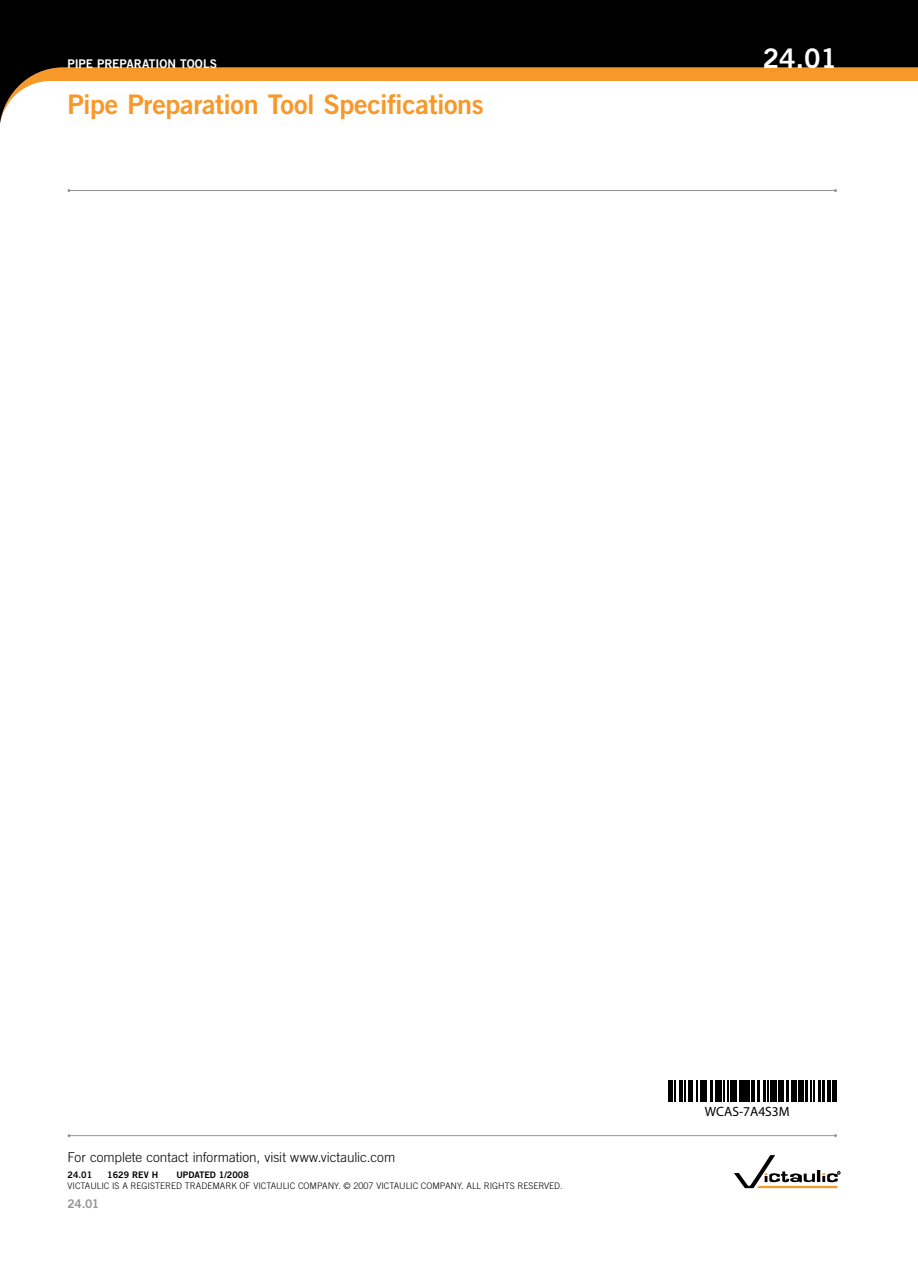
<style>
.page{position:relative;width:918px;height:1263px;background:#fff}
.page>*{position:absolute;margin:0;border:0;box-sizing:border-box;transform-origin:0 0}
.t1{font:27px "Trade Gothic LT Std Bd 2";letter-spacing:-.015em;color:#f89828}
.t2{font:27px "Trade Gothic LT Std Bd 2";color:#fff}
.t3{font:300 13.5px "Trade Gothic LT Std";color:#000}
.t4{font:300 13.5px "Helvetica";color:#000}
.t5{font:12px "Trade Gothic LT Std Bd 2";letter-spacing:-.005em;color:#fff}
.t6{font:12px "Trade Gothic LT Std Bd 2";color:#939598}
.t7{font:300 9px "Trade Gothic LT Std";color:#000}
.t8{font:9px "Trade Gothic LT Std Bd 2";color:#000}
</style>
<div class="page">
<svg style="left:0;top:0;width:918px;height:124px;fill:#000"></svg>
<hr style="left:69px;top:190px;width:767px;height:1px;background:#939598">
<svg style="left:734px;top:1155px;width:106px;height:33px"></svg>
<svg style="left:668px;top:1080px;width:169px;height:22px"></svg>
<hr style="left:668px;top:1080px;width:2px;height:21px;background:#000">
<svg style="left:671px;top:1080px;width:1px;height:21px"></svg>
<hr style="left:674px;top:1080px;width:2px;height:21px;background:#000">
<hr style="left:680px;top:1080px;width:3px;height:21px;background:#000">
<svg style="left:684px;top:1080px;width:1px;height:21px"></svg>
<hr style="left:689px;top:1080px;width:2px;height:21px;background:#000">
<svg style="left:692px;top:1080px;width:5px;height:21px"></svg>
<hr style="left:700px;top:1080px;width:3px;height:21px;background:#000">
<svg style="left:704px;top:1080px;width:3px;height:21px"></svg>
<hr style="left:710px;top:1080px;width:2px;height:21px;background:#000">
<hr style="left:716px;top:1080px;width:2px;height:21px;background:#000">
<hr style="left:719px;top:1080px;width:3px;height:21px;background:#000">
<svg style="left:723px;top:1080px;width:5px;height:21px"></svg>
<hr style="left:731px;top:1080px;width:2px;height:21px;background:#000">
<hr style="left:734px;top:1080px;width:3px;height:21px;background:#000">
<hr style="left:739px;top:1080px;width:4px;height:21px;background:#000">
<hr style="left:744px;top:1080px;width:2px;height:21px;background:#000">
<hr style="left:747px;top:1080px;width:3px;height:21px;background:#000">
<svg style="left:751px;top:1080px;width:3px;height:21px"></svg>
<hr style="left:758px;top:1080px;width:2px;height:21px;background:#000">
<hr style="left:763px;top:1080px;width:2px;height:21px;background:#000">
<svg style="left:767px;top:1080px;width:1px;height:21px"></svg>
<hr style="left:771px;top:1080px;width:3px;height:21px;background:#000">
<hr style="left:775px;top:1080px;width:2px;height:21px;background:#000">
<hr style="left:778px;top:1080px;width:3px;height:21px;background:#000">
<hr style="left:782px;top:1080px;width:2px;height:21px;background:#000">
<hr style="left:787px;top:1080px;width:2px;height:21px;background:#000">
<svg style="left:791px;top:1080px;width:1px;height:21px"></svg>
<hr style="left:793px;top:1080px;width:4px;height:21px;background:#000">
<svg style="left:799px;top:1080px;width:1px;height:21px"></svg>
<hr style="left:801px;top:1080px;width:3px;height:21px;background:#000">
<hr style="left:805px;top:1080px;width:2px;height:21px;background:#000">
<svg style="left:811px;top:1080px;width:4px;height:21px"></svg>
<hr style="left:818px;top:1080px;width:2px;height:21px;background:#000">
<hr style="left:822px;top:1080px;width:3px;height:21px;background:#000">
<hr style="left:828px;top:1080px;width:3px;height:21px;background:#000">
<svg style="left:832px;top:1080px;width:1px;height:21px"></svg>
<hr style="left:834px;top:1080px;width:2px;height:21px;background:#000">
<hr style="left:69px;top:1135px;width:767px;height:1px;background:#939598">
<h3 class="t5" style="left:68px;top:56px;width:151px">PIPE PREPARATION TOOLS</h3>
<h1 class="t2" style="left:763px;top:41px;width:76px">24.01</h1>
<h1 class="t1" style="left:67px;top:88px;width:418px">Pipe Preparation Tool Specifications</h1>
<h2 class="t3" style="left:68px;top:1149px;width:329px">For complete contact information, visit www.victaulic.com</h2>
<p class="t8" style="left:68px;top:1169px;width:26px">24.01</p>
<p class="t8" style="left:107px;top:1169px;width:53px">1629 REV H</p>
<p class="t8" style="left:176px;top:1169px;width:74px">UPDATED 1/2008</p>
<p class="t7" style="left:68px;top:1181px;width:497px">VICTAULIC IS A REGISTERED TRADEMARK OF VICTAULIC COMPANY. © 2007 VICTAULIC COMPANY. ALL RIGHTS RESERVED.</p>
<h3 class="t6" style="left:68px;top:1197px;width:33px">24.01</h3>
<h2 class="t4" style="left:705px;top:1103px;width:86px">WCAS-7A4S3M</h2>
</div>
